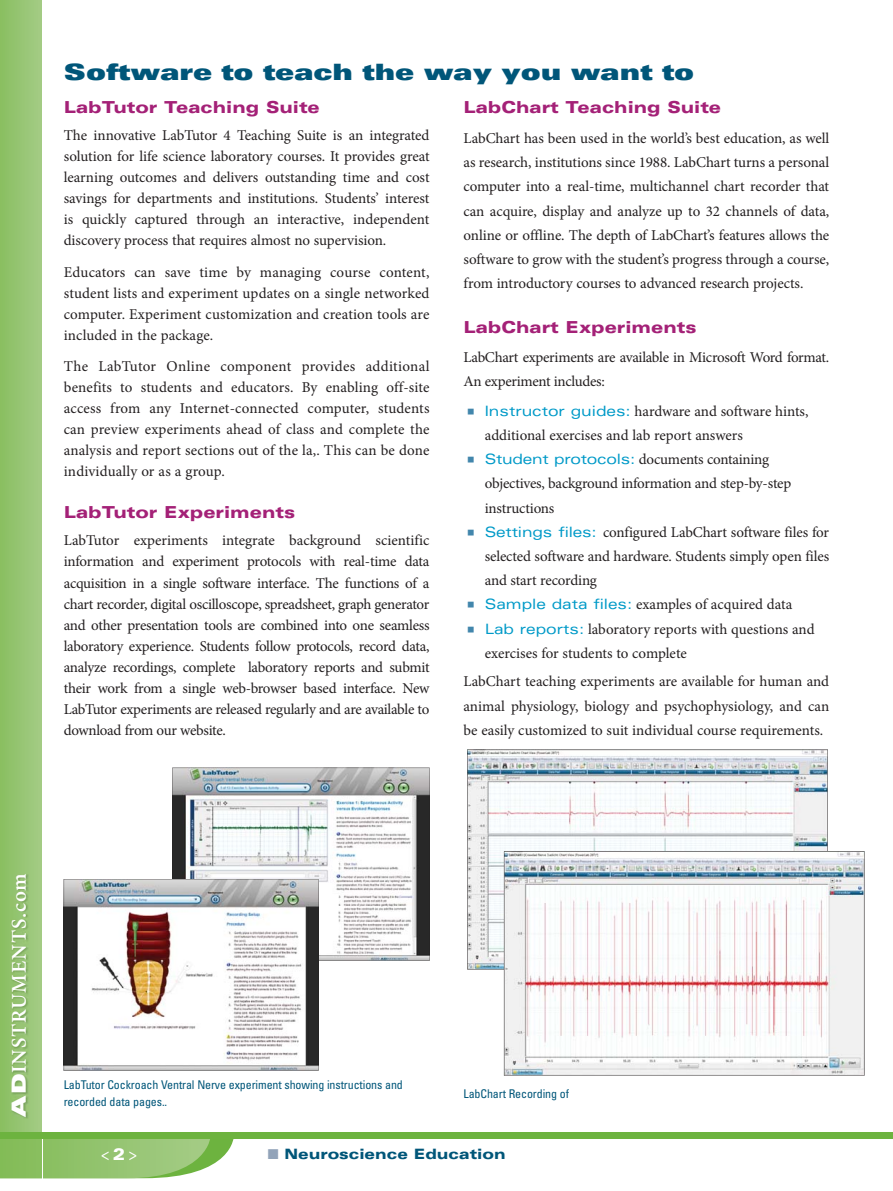
<style>
.page{position:relative;width:893px;height:1191px;background:#fff}
.page>*{position:absolute;margin:0;border:0;box-sizing:border-box;transform-origin:0 0}
.t1{font:22.5px "Univers LT Std X Black Ex";color:#005679}
.t2{font:600 21px "Minion Pro";letter-spacing:.04em;color:#fff}
.t3{font:900 expanded 16.5px "Univers LT Std";color:#a42177}
.t4{font:condensed 16.5px "Univers LT Std";color:#fff}
.t5{font:15px/21px "Minion Pro";letter-spacing:-.01em;color:#231f20;text-align:justify}
.t6{font:900 expanded 14.25px "Univers LT Std";color:#005679}
.t7{font:condensed 12px/16.5px "Univers LT Std";letter-spacing:-.01em;color:#005679}
.s1{font-family:"Eco Wes";font-size:18.6px;color:#4286ac}
.s2{font-family:"Univers LT Std";font-stretch:expanded;font-size:14.25px;color:#009ac8}
.s3{font-family:"Univers LT Std X Black Ex";font-weight:400;font-size:19.5px}
.s4{font-weight:900;font-stretch:expanded}
.s5{color:#92a3b9}
</style>
<div class="page">
<svg style="left:0;top:0;width:42px;height:1132px;background:#96c572"></svg>
<svg style="left:0;top:1138px;width:234px;height:40px;background:#96c573"></svg>
<img style="left:11px;top:874px;width:17px;height:244px">
<hr style="left:42px;top:0;width:1px;height:1190px;background:#fff">
<div style="left:0;top:1132px;width:893px;height:6px;background:#6db33f"></div>
<svg style="left:467px;top:749px;width:361px;height:220px"></svg>
<svg style="left:504px;top:851px;width:360px;height:224px"></svg>
<svg style="left:172px;top:767px;width:257px;height:193px"></svg>
<svg style="left:64px;top:879px;width:255px;height:191px"></svg>
<h1 class="t1" style="left:64px;top:61px;width:632px">Software to teach the way you want to</h1>
<p class="t3" style="left:64px;top:100px;width:258px">LabTutor Teaching Suite</p>
<p class="t5" style="left:64px;top:126px;width:367px">The innovative LabTutor 4 Teaching Suite is an integrated solution for life science laboratory courses. It provides great learning outcomes and delivers outstanding time and cost savings for departments and institutions. Students’ interest is quickly captured through an interactive, independent discovery process that requires almost no supervision.</p>
<p class="t5" style="left:64px;top:263px;width:367px">Educators can save time by managing course content, student lists and experiment updates on a single networked computer. Experiment customization and creation tools are included in the package.</p>
<p class="t5" style="left:64px;top:357px;width:367px">The LabTutor Online component provides additional benefits to students and educators. By enabling off-site access from any Internet-connected computer, students can preview experiments ahead of class and complete the analysis and report sections out of the la,. This can be done individually or as a group.</p>
<p class="t3" style="left:64px;top:505px;width:233px">LabTutor Experiments</p>
<p class="t5" style="left:64px;top:531px;width:367px">LabTutor experiments integrate background scientific information and experiment protocols with real-time data acquisition in a single software interface. The functions of a chart recorder, digital oscilloscope, spreadsheet, graph generator and other presentation tools are combined into one seamless laboratory experience. Students follow protocols, record data, analyze recordings, complete laboratory reports and submit their work from a single web-browser based interface. New LabTutor experiments are released regularly and are available to download from our website.</p>
<p class="t3" style="left:463px;top:99px;width:259px">LabChart Teaching Suite</p>
<p class="t5" style="left:463px;top:127px;width:367px;line-height:24.2px">LabChart has been used in the world’s best education, as well as research, institutions since 1988. LabChart turns a personal computer into a real-time, multichannel chart recorder that can acquire, display and analyze up to 32 channels of data, online or offline. The depth of LabChart’s features allows the software to grow with the student’s progress through a course, from introductory courses to advanced research projects.</p>
<p class="t3" style="left:463px;top:320px;width:234px">LabChart Experiments</p>
<p class="t5" style="left:463px;top:346px;width:367px;line-height:24.2px">LabChart experiments are available in Microsoft Word format.<br>An experiment includes:</p>
<p class="t5" style="left:463px;top:401px;width:347px"><span class="s1">n</span> <span class="s2">Instructor guides:</span> hardware and software hints,</p>
<p class="t5" style="left:485px;top:426px;width:260px">additional exercises and lab report answers</p>
<p class="t5" style="left:463px;top:450px;width:307px"><span class="s1">n</span> <span class="s2">Student protocols:</span> documents containing</p>
<p class="t5" style="left:485px;top:474px;width:308px">objectives, background information and step-by-step</p>
<p class="t5" style="left:485px;top:498px;width:71px">instructions</p>
<p class="t5" style="left:463px;top:523px;width:367px"><span class="s1">n</span> <span class="s2">Settings files:</span> configured LabChart software files for</p>
<p class="t5" style="left:485px;top:547px;width:346px">selected software and hardware. Students simply open files</p>
<p class="t5" style="left:485px;top:571px;width:114px">and start recording</p>
<p class="t5" style="left:463px;top:595px;width:330px"><span class="s1">n</span> <span class="s2">Sample data files:</span> examples of acquired data</p>
<p class="t5" style="left:463px;top:619px;width:353px"><span class="s1">n</span> <span class="s2">Lab reports:</span> laboratory reports with questions and</p>
<p class="t5" style="left:485px;top:644px;width:204px">exercises for students to complete</p>
<p class="t5" style="left:463px;top:671px;width:367px;line-height:24.2px">LabChart teaching experiments are available for human and animal physiology, biology and psychophysiology, and can be easily customized to suit individual course requirements.</p>
<h2 class="t2" style="left:11px;top:1116px;width:245px;rotate:-90deg"><span class="s3">AD</span>INSTRUMENTS.com</h2>
<p class="t7" style="left:64px;top:1077px;width:341px">LabTutor Cockroach Ventral Nerve experiment showing instructions and recorded data pages..</p>
<p class="t7" style="left:463px;top:1085px;width:107px">LabChart Recording of</p>
<p class="t4" style="left:101px;top:1146px;width:38px">&lt; <span class="s4">2</span> &gt;</p>
<p class="t6" style="left:268px;top:1147px;width:239px"><span class="s5">■</span> Neuroscience Education</p>
</div>
